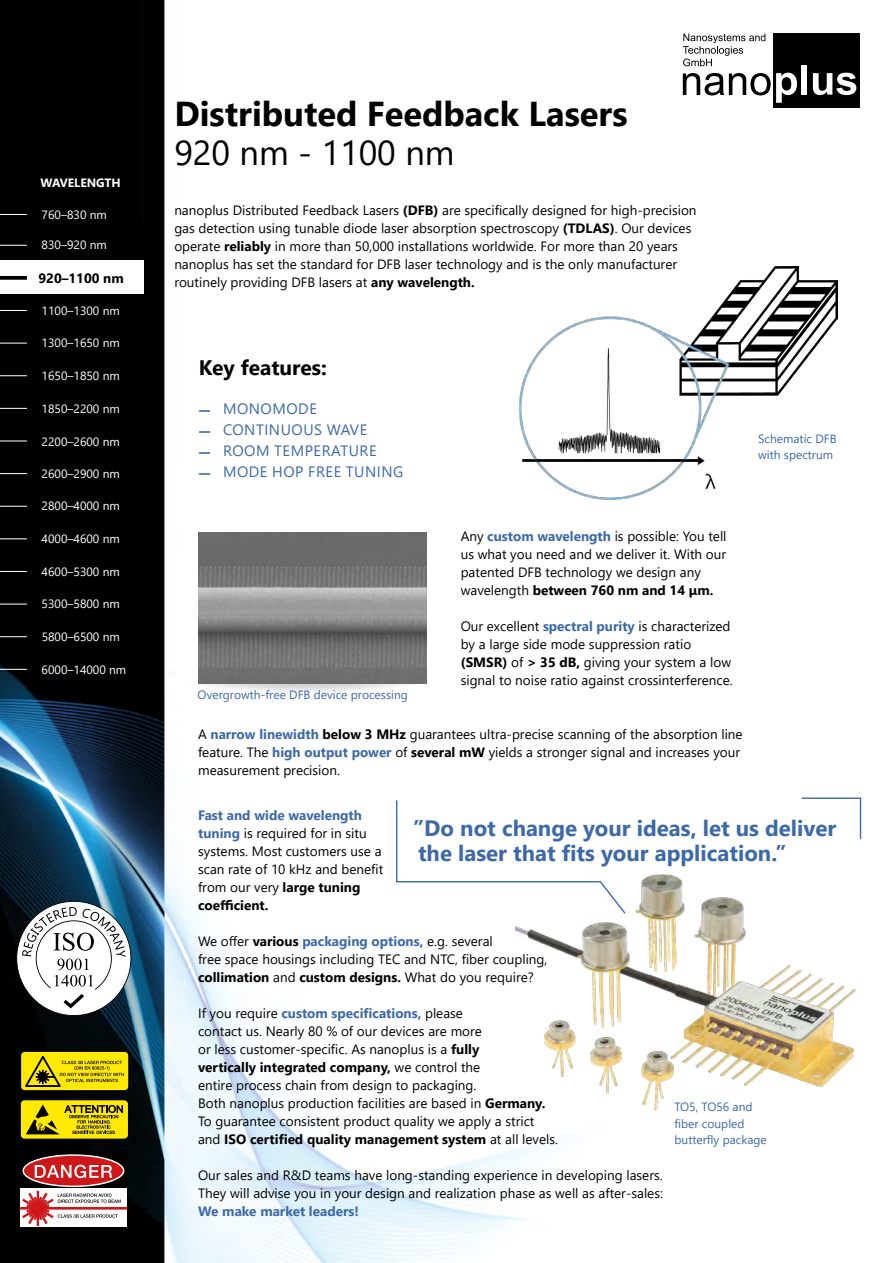
<style>
.page{position:relative;width:893px;height:1263px;background:#fff}
.page>*{position:absolute;margin:0;border:0;box-sizing:border-box;transform-origin:0 0}
.t1{font:700 34.5px "Segoe UI";color:#000}
.t2{font:34.5px "Segoe UI";color:#000}
.t3{font:700 22.2px/24.9px "Segoe UI";color:#3c69a9}
.t4{font:700 21px "Segoe UI";color:#000}
.t5{font:15px/21px "Segoe UI";letter-spacing:.035em;color:#3c69a9}
.t6{font:13.5px/18px "Segoe UI";color:#000}
.t7{font:700 13.5px "Segoe UI";color:#3c69a9}
.t8{font:700 13.5px "Segoe UI";color:#000}
.t9{font:12px "Segoe UI";color:#fff}
.t10{font:12px/16.5px "Segoe UI";color:#3c69a9}
.t11{font:700 12px "Segoe UI";color:#fff}
.s1{font-weight:700}
.s2{font-weight:700;color:#3c69a9}
</style>
<div class="page">
<img style="left:0;top:0;width:860px;height:1263px">
<svg style="left:167px;top:653px;width:276px;height:40px"></svg>
<div style="left:175px;top:599px;width:300px;height:83px;background:#fff"></div>
<svg style="left:92px;top:187px;width:73px;height:1076px;background:#0d1a24"></svg>
<div style="left:19px;top:1152px;width:109px;height:76px;background:#000"></div>
<div style="left:20px;top:1188px;width:107px;height:39px;background:#fff"></div>
<img style="left:198px;top:532px;width:229px;height:152px">
<img style="left:515px;top:874px;width:340px;height:236px">
<svg style="left:395px;top:799px;width:232px;height:116px"></svg>
<svg style="left:800px;top:797px;width:62px;height:43px"></svg>
<svg style="left:0;top:310px;width:27px;height:1px"></svg>
<svg style="left:0;top:343px;width:27px;height:1px"></svg>
<svg style="left:0;top:375px;width:27px;height:1px"></svg>
<svg style="left:0;top:408px;width:27px;height:1px"></svg>
<svg style="left:0;top:441px;width:27px;height:1px"></svg>
<svg style="left:0;top:473px;width:27px;height:1px"></svg>
<svg style="left:0;top:506px;width:27px;height:1px"></svg>
<svg style="left:0;top:538px;width:27px;height:1px"></svg>
<svg style="left:0;top:604px;width:27px;height:1px"></svg>
<svg style="left:0;top:571px;width:27px;height:1px"></svg>
<svg style="left:0;top:669px;width:27px;height:1px"></svg>
<svg style="left:0;top:636px;width:27px;height:1px"></svg>
<svg style="left:16px;top:901px;width:115px;height:115px"></svg>
<div style="left:20px;top:1100px;width:109px;height:39px;background:#ffe905;border-radius:4px"></div>
<div style="left:20px;top:1099px;width:109px;height:41px;border:1px solid #000;border-radius:4px"></div>
<svg style="left:26px;top:1104px;width:97px;height:30px"></svg>
<div style="left:23px;top:1155px;width:101px;height:31px;background:#cd1719;border-radius:50%"></div>
<div style="left:23px;top:1154px;width:101px;height:33px;border:2px solid #fff;border-radius:50%"></div>
<svg style="left:35px;top:1165px;width:77px;height:13px"></svg>
<div style="left:37px;top:1191px;width:2px;height:34px;border:1px solid #cd1719"></div>
<div style="left:20px;top:1208px;width:107px;height:1px;border:1px solid #cd1719"></div>
<svg style="left:23px;top:1193px;width:98px;height:30px"></svg>
<div style="left:773px;top:34px;width:86px;height:74px;background:#000"></div>
<svg style="left:683px;top:73px;width:114px;height:30px"></svg>
<div style="left:801px;top:65px;width:6px;height:30px;background:#fff"></div>
<svg style="left:813px;top:73px;width:43px;height:22px"></svg>
<svg style="left:683px;top:34px;width:82px;height:32px"></svg>
<svg style="left:0;top:214px;width:27px;height:1px"></svg>
<div style="left:0;top:260px;width:144px;height:34px;background:#fff"></div>
<svg style="left:0;top:245px;width:27px;height:1px"></svg>
<svg style="left:0;top:276px;width:27px;height:4px"></svg>
<div style="left:21px;top:1051px;width:108px;height:40px;background:#ffe905;border-radius:4px"></div>
<div style="left:20px;top:1051px;width:109px;height:40px;border:1px solid #000;border-radius:4px"></div>
<svg style="left:25px;top:1056px;width:99px;height:31px"></svg>
<img style="left:519px;top:267px;width:318px;height:232px">
<p class="t11" style="left:40px;top:171px;width:82px">WAVELENGTH</p>
<p class="t9" style="left:42px;top:203px;width:67px">760–830 nm</p>
<p class="t9" style="left:42px;top:234px;width:67px">830–920 nm</p>
<p class="t8" style="left:38px;top:265px;width:87px">920–1100 nm</p>
<p class="t9" style="left:42px;top:299px;width:80px">1100–1300 nm</p>
<p class="t9" style="left:42px;top:332px;width:80px">1300–1650 nm</p>
<p class="t9" style="left:42px;top:364px;width:80px">1650–1850 nm</p>
<p class="t9" style="left:42px;top:397px;width:80px">1850–2200 nm</p>
<p class="t9" style="left:42px;top:431px;width:80px">2200–2600 nm</p>
<p class="t9" style="left:42px;top:462px;width:80px">2600–2900 nm</p>
<p class="t9" style="left:42px;top:495px;width:80px">2800–4000 nm</p>
<p class="t9" style="left:42px;top:527px;width:80px">4000–4600 nm</p>
<p class="t9" style="left:42px;top:560px;width:80px">4600–5300 nm</p>
<p class="t9" style="left:42px;top:593px;width:80px">5300–5800 nm</p>
<p class="t9" style="left:42px;top:625px;width:80px">5800–6500 nm</p>
<p class="t9" style="left:42px;top:658px;width:86px">6000–14000 nm</p>
<h1 class="t1" style="left:174px;top:82px;width:455px">Distributed Feedback Lasers</h1>
<h1 class="t2" style="left:174px;top:121px;width:282px">920 nm - 1100 nm</h1>
<p class="t6" style="left:174px;top:200px;width:524px">nanoplus Distributed Feedback Lasers <span class="s1">(DFB)</span> are specifically designed for high-precision gas detection using tunable diode laser absorption spectroscopy <span class="s1">(TDLAS)</span>. Our devices operate <span class="s1">reliably</span> in more than 50,000 installations worldwide. For more than 20 years nanoplus has set the standard for DFB laser technology and is the only manufacturer routinely providing DFB lasers at <span class="s1">any wavelength.</span></p>
<h3 class="t4" style="left:199px;top:348px;width:130px">Key features:</h3>
<p class="t5" style="left:199px;top:397px;width:206px"><sup>_</sup> MONOMODE<br><sup>_</sup> CONTINUOUS WAVE<br><sup>_</sup> ROOM TEMPERATURE<br><sup>_</sup> MODE HOP FREE TUNING</p>
<p class="t10" style="left:198px;top:685px;width:212px">Overgrowth-free DFB device processing</p>
<p class="t10" style="left:758px;top:429px;width:80px">Schematic DFB with spectrum</p>
<p class="t6" style="left:461px;top:526px;width:267px">Any <span class="s2">custom wavelength</span> is possible: You tell us what you need and we deliver it. With our patented DFB technology we design any wavelength <span class="s1">between 760 nm and 14 μm.</span></p>
<p class="t6" style="left:461px;top:616px;width:273px">Our excellent <span class="s2">spectral purity</span> is characterized by a large side mode suppression ratio <span class="s1">(SMSR)</span> of <span class="s1">&gt; 35 dB,</span> giving your system a low signal to noise ratio against crossinterference.</p>
<p class="t6" style="left:198px;top:724px;width:546px">A <span class="s2">narrow linewidth</span> <span class="s1">below 3 MHz</span> guarantees ultra-precise scanning of the absorption line feature. The <span class="s2">high output power</span> of <span class="s1">several mW</span> yields a stronger signal and increases your measurement precision.</p>
<p class="t6" style="left:198px;top:805px;width:187px"><span class="s2">Fast and wide wavelength tuning</span> is required for in situ systems. Most customers use a scan rate of 10 kHz and benefit from our very <span class="s1">large tuning coefficient.</span></p>
<p class="t6" style="left:198px;top:931px;width:351px">We offer <span class="s1">various</span> <span class="s2">packaging options,</span> e.g. several<br>free space housings including TEC and NTC, fiber coupling, <span class="s1">collimation</span> and <span class="s1">custom designs.</span> What do you require?</p>
<p class="t6" style="left:198px;top:1003px;width:361px">If you require <span class="s2">custom specifications,</span> please<br>contact us. Nearly 80 % of our devices are more<br>or less customer-specific. As nanoplus is a <span class="s1">fully<br>vertically integrated company,</span> we control the<br>entire process chain from design to packaging.<br>Both nanoplus production facilities are based in <span class="s1">Germany.<br></span>To guarantee consistent product quality we apply a strict and <span class="s1">ISO certified quality management system</span> at all levels.</p>
<p class="t6" style="left:198px;top:1165px;width:466px">Our sales and R&amp;D teams have long-standing experience in developing lasers.<br>They will advise you in your design and realization phase as well as after-sales:</p>
<p class="t7" style="left:198px;top:1198px;width:162px">We make market leaders!</p>
<h2 class="t3" style="left:413px;top:814px;width:424px">”Do not change your ideas, let us deliver the laser that fits your application.”</h2>
<p class="t10" style="left:674px;top:1097px;width:94px">TO5, TO56 and fiber coupled butterfly package</p>
</div>
